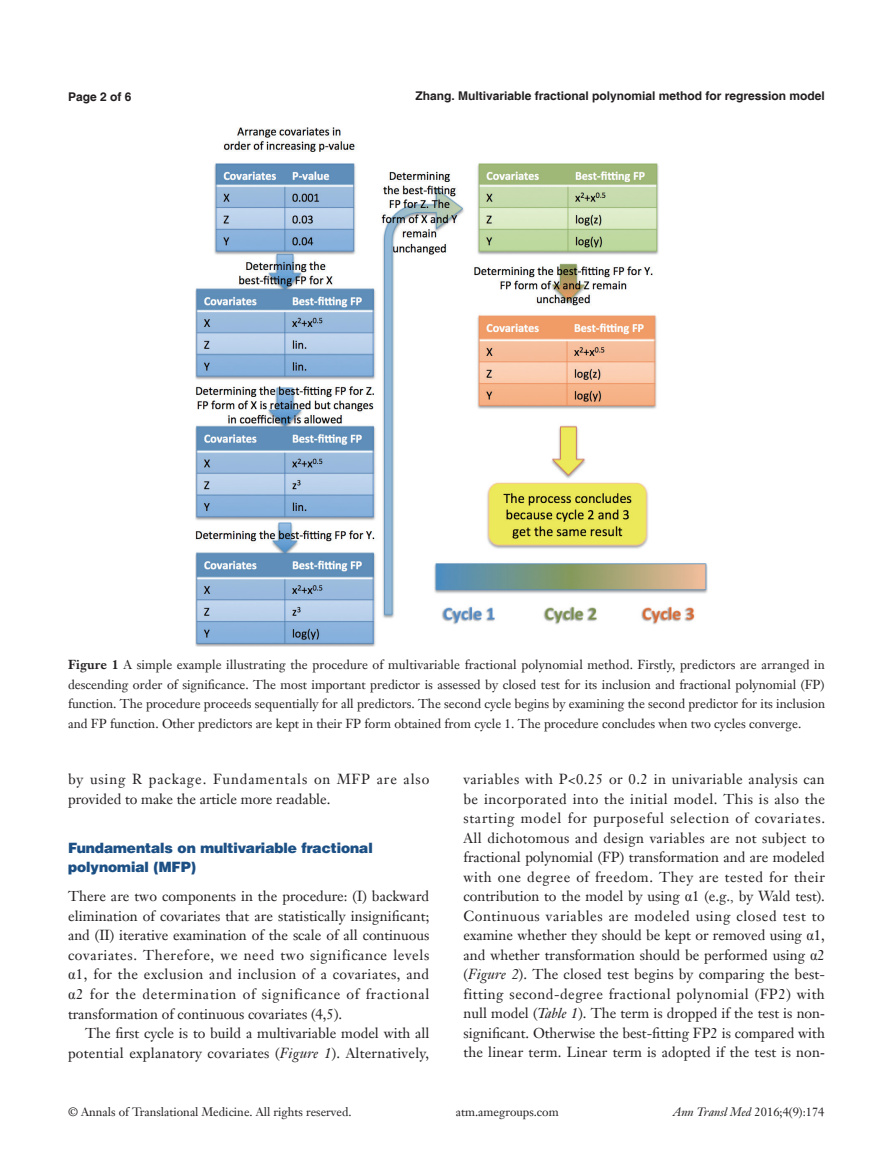
<style>
.page{position:relative;width:893px;height:1170px;background:#fff}
.page>*{position:absolute;margin:0;border:0;box-sizing:border-box;transform-origin:0 0}
.t1{font:14.25px/19.5px "Janson Text LT";letter-spacing:.01em;color:#231f20;text-align:justify}
.t2{font:14.25px/19.5px "Janson Text LT";letter-spacing:.06em;color:#231f20}
.t3{font:900 14.25px/19.5px "Helvetica";color:#1c5085}
.t4{font:12.75px/19.5px "Janson Text LT";color:#231f20;text-align:justify}
.t5{font:12px "Janson Text LT";color:#231f20}
.t6{font:700 12px "Helvetica";color:#231f20}
.s1{font-weight:700}
.s2{font-family:"Times New Roman"}
.s3{font-style:italic}
</style>
<div class="page">
<img style="left:196px;top:128px;width:512px;height:518px">
<p class="t6" style="left:68px;top:89px;width:65px">Page 2 of 6</p>
<p class="t6" style="left:415px;top:88px;width:411px">Zhang. Multivariable fractional polynomial method for regression model</p>
<p class="t4" style="left:68px;top:655px;width:758px"><span class="s1">Figure 1</span> A simple example illustrating the procedure of multivariable fractional polynomial method. Firstly, predictors are arranged in descending order of significance. The most important predictor is assessed by closed test for its inclusion and fractional polynomial (FP) function. The procedure proceeds sequentially for all predictors. The second cycle begins by examining the second predictor for its inclusion and FP function. Other predictors are kept in their FP form obtained from cycle 1. The procedure concludes when two cycles converge.</p>
<p class="t2" style="left:68px;top:769px;width:363px">by using R package. Fundamentals on MFP are also provided to make the article more readable.</p>
<p class="t3" style="left:68px;top:837px;width:306px">Fundamentals on multivariable fractional polynomial (MFP)</p>
<p class="t1" style="left:68px;top:886px;width:363px">There are two components in the procedure: (I) backward elimination of covariates that are statistically insignificant; and (II) iterative examination of the scale of all continuous covariates. Therefore, we need two significance levels <span class="s2">α</span>1, for the exclusion and inclusion of a covariates, and <span class="s2">α</span>2 for the determination of significance of fractional transformation of continuous covariates (4,5).</p>
<p class="t1" style="left:68px;top:1023px;width:363px;text-align:right">The first cycle is to build a multivariable model with all potential explanatory covariates (<span class="s3">Figure 1</span>). Alternatively,</p>
<p class="t1" style="left:463px;top:769px;width:363px">variables with P&lt;0.25 or 0.2 in univariable analysis can be incorporated into the initial model. This is also the starting model for purposeful selection of covariates.<br>All dichotomous and design variables are not subject to fractional polynomial (FP) transformation and are modeled with one degree of freedom. They are tested for their contribution to the model by using <span class="s2">α</span>1 (e.g.<span class="s2">,</span> by Wald test).<br>Continuous variables are modeled using closed test to examine whether they should be kept or removed using <span class="s2">α</span>1, and whether transformation should be performed using <span class="s2">α</span>2 (<span class="s3">Figure 2</span>). The closed test begins by comparing the best&shy;fitting second-degree fractional polynomial (FP2) with null model (<span class="s3">Table 1</span>). The term is dropped if the test is non&shy;significant. Otherwise the best-fitting FP2 is compared with the linear term. Linear term is adopted if the test is non<span class="s2">-</span></p>
<p class="t5" style="left:68px;top:1104px;width:285px">© Annals of Translational Medicine. All rights reserved.</p>
<p class="t5" style="left:456px;top:1104px;width:104px">atm.amegroups.com</p>
<p class="t5" style="left:673px;top:1104px;width:153px"><span class="s3">Ann Transl Med</span> 2016;4(9):174</p>
</div>
